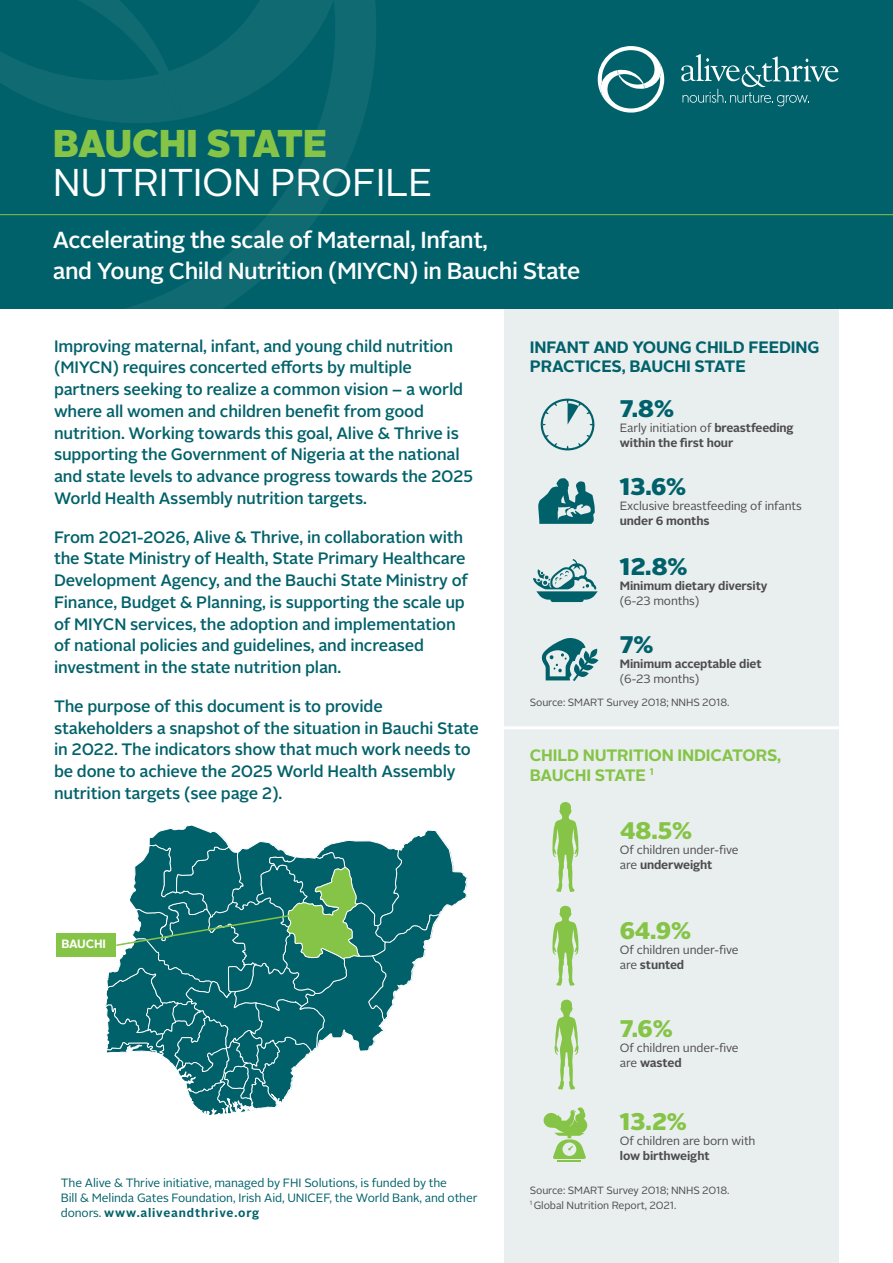
<style>
.page{position:relative;width:893px;height:1263px;background:#fff}
.page>*{position:absolute;margin:0;border:0;box-sizing:border-box;transform-origin:0 0}
.t1{font:38.7px "Alright Sans";letter-spacing:-.01em;color:#fff}
.t2{font:900 38.7px "Alright Sans";letter-spacing:-.025em;color:#85c446}
.t3{font:900 24px "Alright Sans";color:#85c446}
.t4{font:900 24px "Alright Sans";color:#00616a}
.t5{font:500 23.1px/30.9px "Alright Sans";letter-spacing:-.02em;color:#fff}
.t6{font:500 16.5px/21.8px "Alright Sans";letter-spacing:-.01em;color:#00616a}
.t7{font:700 16.5px/19.5px "Alright Sans";letter-spacing:-.01em;color:#00616a}
.t8{font:700 16.5px/19.5px "Alright Sans";letter-spacing:-.01em;color:#85c446}
.t9{font:12px/15px "Alright Sans";letter-spacing:-.01em;color:#4e4d4d}
.t10{font:12px/15px "Alright Sans";letter-spacing:-.01em;color:#00616a}
.t11{font:700 12px/15px "Alright Sans";letter-spacing:-.01em;color:#4e4d4d}
.t12{font:700 12px "Alright Sans";letter-spacing:-.01em;color:#fff}
.t13{font:10.5px/15px "Alright Sans";letter-spacing:-.01em;color:#4e4d4d}
.s1{font-weight:700}
.s2{font-style:inherit}
.s3{font-weight:400}
</style>
<div class="page">
<div style="left:504px;top:300px;width:335px;height:963px;background:#e9eeef"></div>
<div style="left:0;top:0;width:893px;height:308px;background:#00616a"></div>
<svg style="left:129px;top:0;width:247px;height:308px"></svg>
<svg style="left:0;top:0;width:355px;height:239px"></svg>
<svg style="left:681px;top:54px;width:157px;height:52px"></svg>
<svg style="left:598px;top:46px;width:66px;height:67px"></svg>
<svg style="left:552px;top:802px;width:27px;height:90px"></svg>
<svg style="left:552px;top:906px;width:27px;height:80px"></svg>
<svg style="left:554px;top:1000px;width:25px;height:90px"></svg>
<hr style="left:557px;top:1160px;width:24px;height:2px;background:#85c446">
<svg style="left:544px;top:1107px;width:44px;height:52px"></svg>
<svg style="left:540px;top:399px;width:55px;height:51px"></svg>
<svg style="left:538px;top:478px;width:57px;height:46px"></svg>
<svg style="left:533px;top:559px;width:65px;height:43px"></svg>
<svg style="left:541px;top:638px;width:57px;height:43px"></svg>
<hr style="left:490px;top:726px;width:371px;height:3px;background:#fff">
<hr style="left:0;top:214px;width:893px;height:1px;background:#85c446">
<svg style="left:105px;top:825px;width:363px;height:290px"></svg>
<div style="left:57px;top:933px;width:59px;height:24px;background:#85c446"></div>
<h1 class="t2" style="left:53px;top:116px;width:276px">BAUCHI STATE</h1>
<h1 class="t1" style="left:53px;top:157px;width:381px">NUTRITION PROFILE</h1>
<h3 class="t5" style="left:53px;top:225px;width:529px">Accelerating the scale of Maternal, Infant,<br>and Young Child Nutrition (MIYCN) in Bauchi State</h3>
<p class="t6" style="left:54px;top:335px;width:421px">Improving maternal, infant, and young child nutrition (MIYCN) requires concerted efforts by multiple partners seeking to realize a common vision – a world where all women and children benefit from good nutrition. Working towards this goal, Alive &amp; Thrive is supporting the Government of Nigeria at the national and state levels to advance progress towards the 2025<br>World Health Assembly nutrition targets.</p>
<p class="t6" style="left:54px;top:526px;width:416px">From 2021-2026, Alive &amp; Thrive, in collaboration with the State Ministry of Health, State Primary Healthcare Development Agency, and the Bauchi State Ministry of Finance, Budget &amp; Planning, is supporting the scale up of MIYCN services, the adoption and implementation of national policies and guidelines, and increased investment in the state nutrition plan.</p>
<p class="t6" style="left:54px;top:695px;width:426px">The purpose of this document is to provide stakeholders a snapshot of the situation in Bauchi State in 2022. The indicators show that much work needs to be done to achieve the 2025 World Health Assembly nutrition targets (see page 2).</p>
<p class="t12" style="left:61px;top:936px;width:46px">BAUCHI</p>
<p class="t10" style="left:61px;top:1175px;width:418px">The Alive &amp; Thrive initiative, managed by FHI Solutions, is funded by the<br>Bill &amp; Melinda Gates Foundation, Irish Aid, UNICEF, the World Bank, and other donors. <span class="s1">www.aliveandthrive.org</span></p>
<p class="t7" style="left:530px;top:337px;width:291px">INFANT AND YOUNG CHILD FEEDING<br>PRACTICES, BAUCHI STATE</p>
<h2 class="t4" style="left:620px;top:392px;width:56px">7.8<span class="s2">%</span></h2>
<p class="t11" style="left:620px;top:421px;width:175px"><span class="s3">Early initiation of</span> breastfeeding within the first hour</p>
<h2 class="t4" style="left:620px;top:469px;width:68px">13.6<span class="s2">%</span></h2>
<p class="t9" style="left:620px;top:498px;width:184px">Exclusive breastfeeding of infants</p>
<p class="t11" style="left:620px;top:513px;width:91px">under 6 months</p>
<h2 class="t4" style="left:620px;top:549px;width:69px">12.8<span class="s2">%</span></h2>
<p class="t11" style="left:620px;top:578px;width:149px">Minimum dietary diversity</p>
<p class="t9" style="left:620px;top:593px;width:81px">(6-23 months)</p>
<h2 class="t4" style="left:620px;top:628px;width:35px">7<span class="s2">%</span></h2>
<p class="t11" style="left:620px;top:657px;width:143px">Minimum acceptable diet</p>
<p class="t9" style="left:620px;top:672px;width:81px">(6-23 months)</p>
<p class="t13" style="left:530px;top:695px;width:201px">Source: SMART Survey 2018; NNHS 2018.</p>
<p class="t8" style="left:530px;top:746px;width:253px">CHILD NUTRITION INDICATORS,<br>BAUCHI STATE <sup>1</sup></p>
<h2 class="t3" style="left:620px;top:813px;width:74px">48.5<span class="s2">%</span></h2>
<p class="t9" style="left:620px;top:842px;width:120px">Of children under-five are <span class="s1">underweight</span></p>
<h2 class="t3" style="left:620px;top:913px;width:73px">64.9<span class="s2">%</span></h2>
<p class="t9" style="left:620px;top:942px;width:120px">Of children under-five are <span class="s1">stunted</span></p>
<h2 class="t3" style="left:620px;top:1011px;width:54px">7.6<span class="s2">%</span></h2>
<p class="t9" style="left:620px;top:1040px;width:120px">Of children under-five are <span class="s1">wasted</span></p>
<h2 class="t3" style="left:620px;top:1104px;width:68px">13.2<span class="s2">%</span></h2>
<p class="t9" style="left:620px;top:1133px;width:137px">Of children are born with</p>
<p class="t11" style="left:620px;top:1148px;width:91px">low birthweight</p>
<p class="t13" style="left:530px;top:1183px;width:201px">Source: SMART Survey 2018; NNHS 2018.<br><sup>1</sup> Global Nutrition Report, 2021.</p>
</div>
